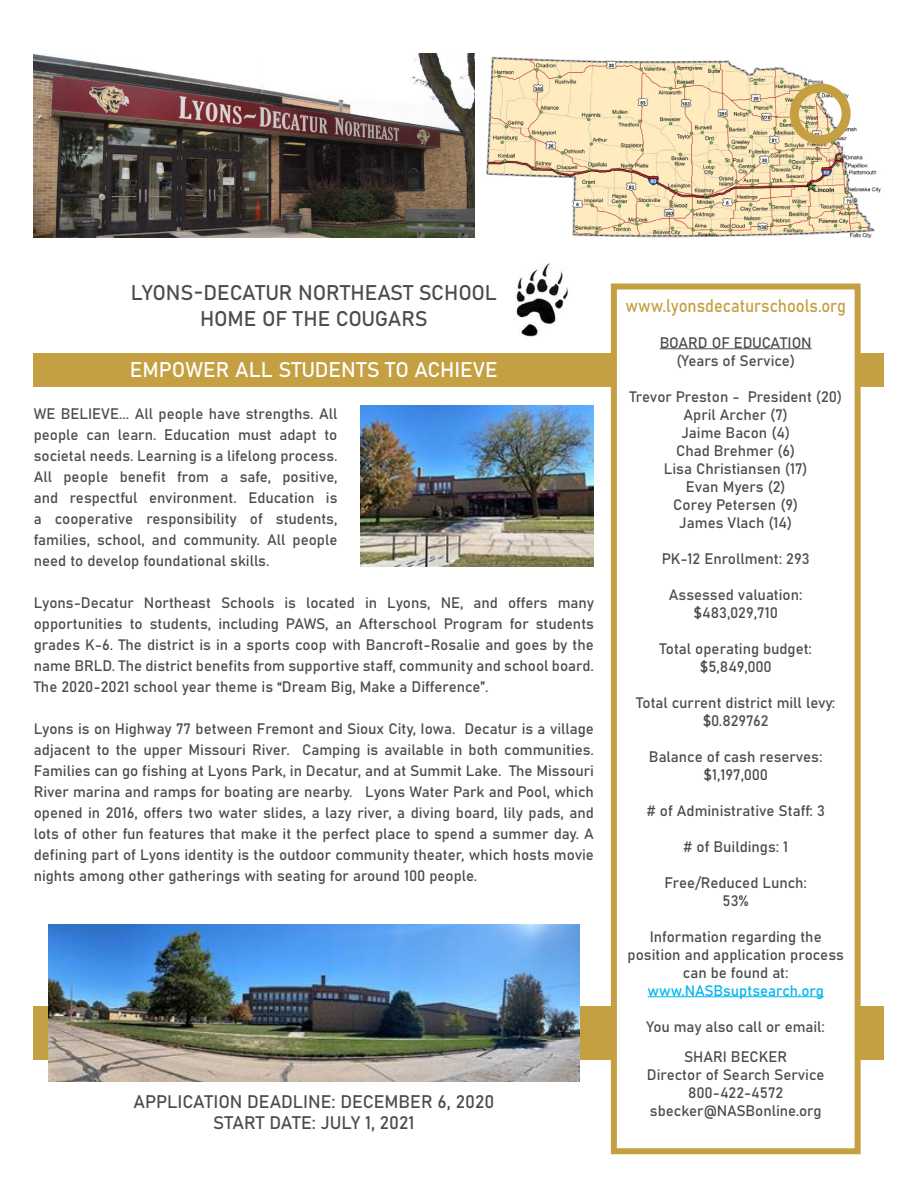
<style>
.page{position:relative;width:918px;height:1188px;background:#fff}
.page>*{position:absolute;margin:0;border:0;box-sizing:border-box;transform-origin:0 0}
.t1{font:21px "Bahnschrift";letter-spacing:-.01em;color:#4b4c4d}
.t2{font:21px "Bahnschrift";color:#fff}
.t3{font:18px "Bahnschrift";color:#4b4c4d}
.t4{font:18px "Bahnschrift";color:#c4a042;scale:.91 1}
.t5{font:15px/21px "Bahnschrift";color:#4b4c4d;text-align:justify}
.t6{font:15px "Bahnschrift";color:#00b6f0}
</style>
<div class="page">
<div style="left:34px;top:1006px;width:850px;height:54px;background:#c4a042"></div>
<img style="left:486px;top:56px;width:395px;height:183px">
<div style="left:34px;top:353px;width:850px;height:34px;background:#c4a042"></div>
<svg style="left:610px;top:283px;width:251px;height:872px"></svg>
<hr style="left:660px;top:349px;width:152px;height:1px;background:#4b4c4d">
<hr style="left:648px;top:997px;width:176px;height:1px;background:#00b6f0">
<div style="left:790px;top:83px;width:61px;height:61px;border:9px solid #c4a042;border-radius:50%"></div>
<img style="left:48px;top:925px;width:531px;height:156px">
<img style="left:516px;top:263px;width:52px;height:74px">
<img style="left:34px;top:54px;width:441px;height:184px">
<img style="left:360px;top:405px;width:234px;height:162px">
<p class="t1" style="left:131px;top:277px;width:368px">LYONS-DECATUR NORTHEAST SCHOOL</p>
<p class="t1" style="left:200px;top:302px;width:229px">HOME OF THE COUGARS</p>
<p class="t2" style="left:130px;top:353px;width:369px">EMPOWER ALL STUDENTS TO ACHIEVE</p>
<p class="t5" style="left:34px;top:402px;width:305px">WE BELIEVE... All people have strengths. All people can learn. Education must adapt to societal needs. Learning is a lifelong process.<br>All people benefit from a safe, positive, and respectful environment. Education is a cooperative responsibility of students, families, school, and community. All people need to develop foundational skills.</p>
<p class="t5" style="left:34px;top:591px;width:562px">Lyons-Decatur Northeast Schools is located in Lyons, NE, and offers many opportunities to students, including PAWS, an Afterschool Program for students grades K-6. The district is in a sports coop with Bancroft-Rosalie and goes by the name BRLD. The district benefits from supportive staff, community and school board.<br>The 2020-2021 school year theme is “Dream Big, Make a Difference”.</p>
<p class="t5" style="left:34px;top:717px;width:562px">Lyons is on Highway 77 between Fremont and Sioux City, Iowa. Decatur is a village adjacent to the upper Missouri River. Camping is available in both communities.<br>Families can go fishing at Lyons Park, in Decatur, and at Summit Lake. The Missouri River marina and ramps for boating are nearby. Lyons Water Park and Pool, which opened in 2016, offers two water slides, a lazy river, a diving board, lily pads, and lots of other fun features that make it the perfect place to spend a summer day. A defining part of Lyons identity is the outdoor community theater, which hosts movie nights among other gatherings with seating for around 100 people.</p>
<p class="t3" style="left:134px;top:1088px;width:362px">APPLICATION DEADLINE: DECEMBER 6, 2020</p>
<p class="t3" style="left:213px;top:1109px;width:203px">START DATE: JULY 1, 2021</p>
<p class="t4" style="left:625px;top:292px;width:244px">www.lyonsdecaturschools.org</p>
<p class="t5" style="left:660px;top:331px;width:154px">BOARD OF EDUCATION</p>
<p class="t5" style="left:676px;top:349px;width:120px">(Years of Service)</p>
<p class="t5" style="left:629px;top:385px;width:214px">Trevor Preston - President (20)</p>
<p class="t5" style="left:684px;top:403px;width:106px">April Archer (7)</p>
<p class="t5" style="left:681px;top:421px;width:110px">Jaime Bacon (4)</p>
<p class="t5" style="left:676px;top:439px;width:121px">Chad Brehmer (6)</p>
<p class="t5" style="left:664px;top:457px;width:145px">Lisa Christiansen (17)</p>
<p class="t5" style="left:686px;top:475px;width:101px">Evan Myers (2)</p>
<p class="t5" style="left:673px;top:493px;width:126px">Corey Petersen (9)</p>
<p class="t5" style="left:679px;top:511px;width:114px">James Vlach (14)</p>
<p class="t5" style="left:662px;top:547px;width:149px">PK-12 Enrollment: 293</p>
<p class="t5" style="left:669px;top:583px;width:135px">Assessed valuation:</p>
<p class="t5" style="left:694px;top:601px;width:86px">$483,029,710</p>
<p class="t5" style="left:659px;top:637px;width:154px">Total operating budget:</p>
<p class="t5" style="left:700px;top:655px;width:74px">$5,849,000</p>
<p class="t5" style="left:636px;top:691px;width:201px">Total current district mill levy:</p>
<p class="t5" style="left:703px;top:709px;width:67px">$0.829762</p>
<p class="t5" style="left:649px;top:745px;width:175px">Balance of cash reserves:</p>
<p class="t5" style="left:704px;top:763px;width:66px">$1,197,000</p>
<p class="t5" style="left:647px;top:799px;width:180px"># of Administrative Staff: 3</p>
<p class="t5" style="left:683px;top:835px;width:107px"># of Buildings: 1</p>
<p class="t5" style="left:664px;top:871px;width:144px">Free/Reduced Lunch:</p>
<p class="t5" style="left:723px;top:889px;width:28px">53%</p>
<p class="t5" style="left:628px;top:927px;width:218px;line-height:18px;text-align:center">Information regarding the position and application process can be found at:</p>
<p class="t6" style="left:648px;top:979px;width:178px">www.NASBsuptsearch.org</p>
<p class="t5" style="left:646px;top:1015px;width:180px">You may also call or email:</p>
<p class="t5" style="left:684px;top:1045px;width:105px">SHARI BECKER</p>
<p class="t5" style="left:647px;top:1063px;width:179px">Director of Search Service</p>
<p class="t5" style="left:688px;top:1081px;width:97px">800-422-4572</p>
<p class="t5" style="left:650px;top:1099px;width:173px">sbecker@NASBonline.org</p>
</div>
